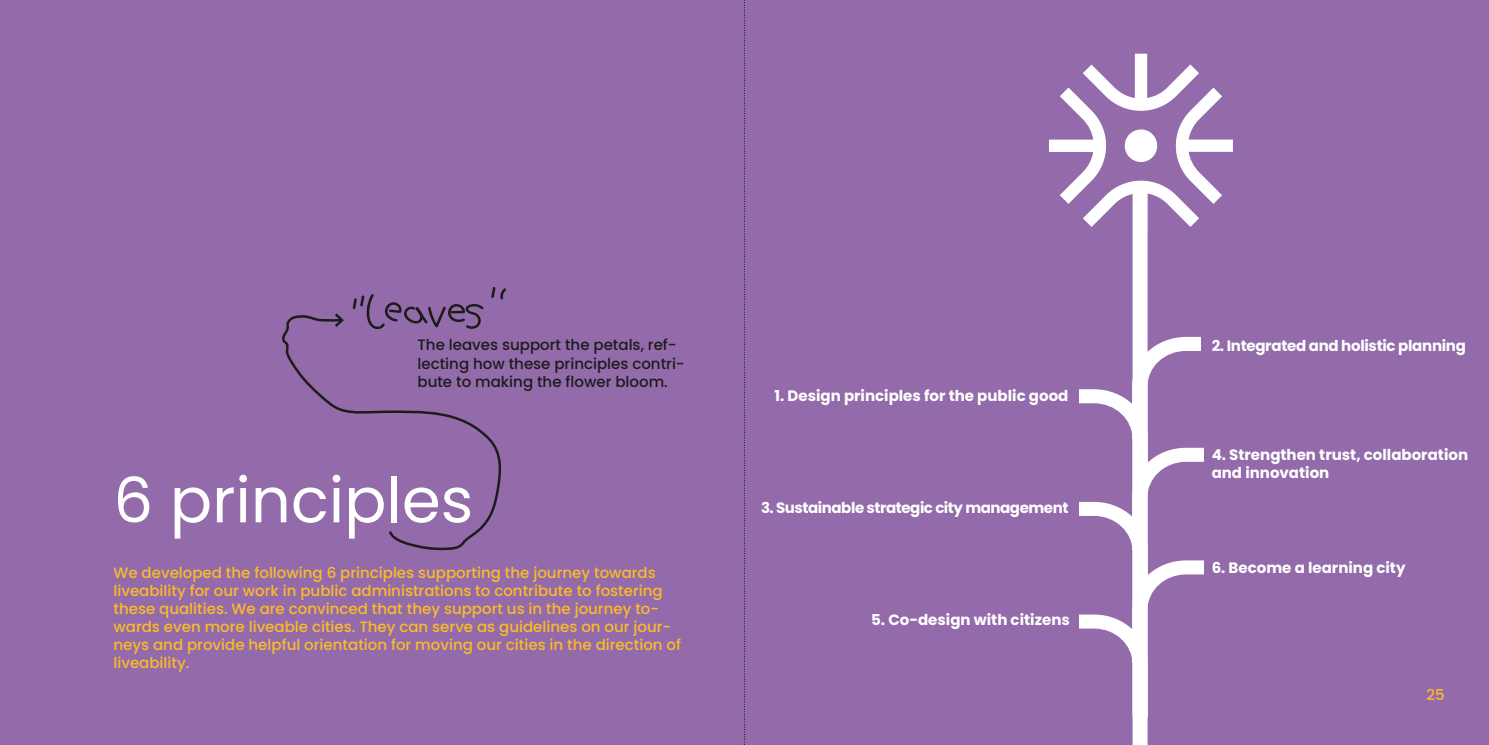
<style>
.page{position:relative;width:1489px;height:745px;background:#fff}
.page>*{position:absolute;margin:0;border:0;box-sizing:border-box;transform-origin:0 0}
.t1{font:62.5px "Poppins";color:#fff}
.t2{font:500 15px/18px "Poppins";color:#fbbb28}
.t3{font:700 15px/18px "Poppins";color:#fff}
.t4{font:500 15px/18px "Poppins";color:#1c1c1b}
.t5{font:700 15px "Poppins";letter-spacing:-.03em;color:#fff}
.t6{font:700 15px "Poppins";letter-spacing:-.02em;color:#fff}
</style>
<div class="page">
<div style="left:0;top:0;width:1488px;height:744px;background:#936bab"></div>
<svg style="left:743px;top:0;width:2px;height:745px"></svg>
<svg style="left:1079px;top:279px;width:124px;height:436px"></svg>
<svg style="left:1049px;top:54px;width:183px;height:184px"></svg>
<div style="left:1132px;top:187px;width:15px;height:557px;background:#fff"></div>
<svg style="left:352px;top:294px;width:132px;height:19px"></svg>
<svg style="left:491px;top:287px;width:15px;height:12px"></svg>
<svg style="left:282px;top:313px;width:220px;height:238px"></svg>
<svg style="left:332px;top:313px;width:14px;height:16px"></svg>
<p class="t4" style="left:417px;top:336px;width:269px">The leaves support the petals, ref&shy;lecting how these principles contri&shy;bute to making the flower bloom.</p>
<h1 class="t1" style="left:113px;top:474px;width:361px">6 principles</h1>
<p class="t2" style="left:113px;top:563px;width:569px">We developed the following 6 principles supporting the journey towards liveability for our work in public administrations to contribute to fostering these qualities. We are convinced that they support us in the journey to&shy;wards even more liveable cities. They can serve as guidelines on our jour&shy;neys and provide helpful orientation for moving our cities in the direction of liveability.</p>
<p class="t3" style="left:774px;top:386px;width:295px">1. Design principles for the public good</p>
<p class="t5" style="left:761px;top:498px;width:309px">3. Sustainable strategic city management</p>
<p class="t3" style="left:871px;top:610px;width:200px">5. Co-design with citizens</p>
<p class="t6" style="left:1211px;top:336px;width:256px">2. Integrated and holistic planning</p>
<p class="t3" style="left:1211px;top:446px;width:258px">4. Strengthen trust, collaboration and innovation</p>
<p class="t3" style="left:1211px;top:558px;width:195px">6. Become a learning city</p>
<p class="t2" style="left:1426px;top:685px;width:20px">25</p>
</div>
